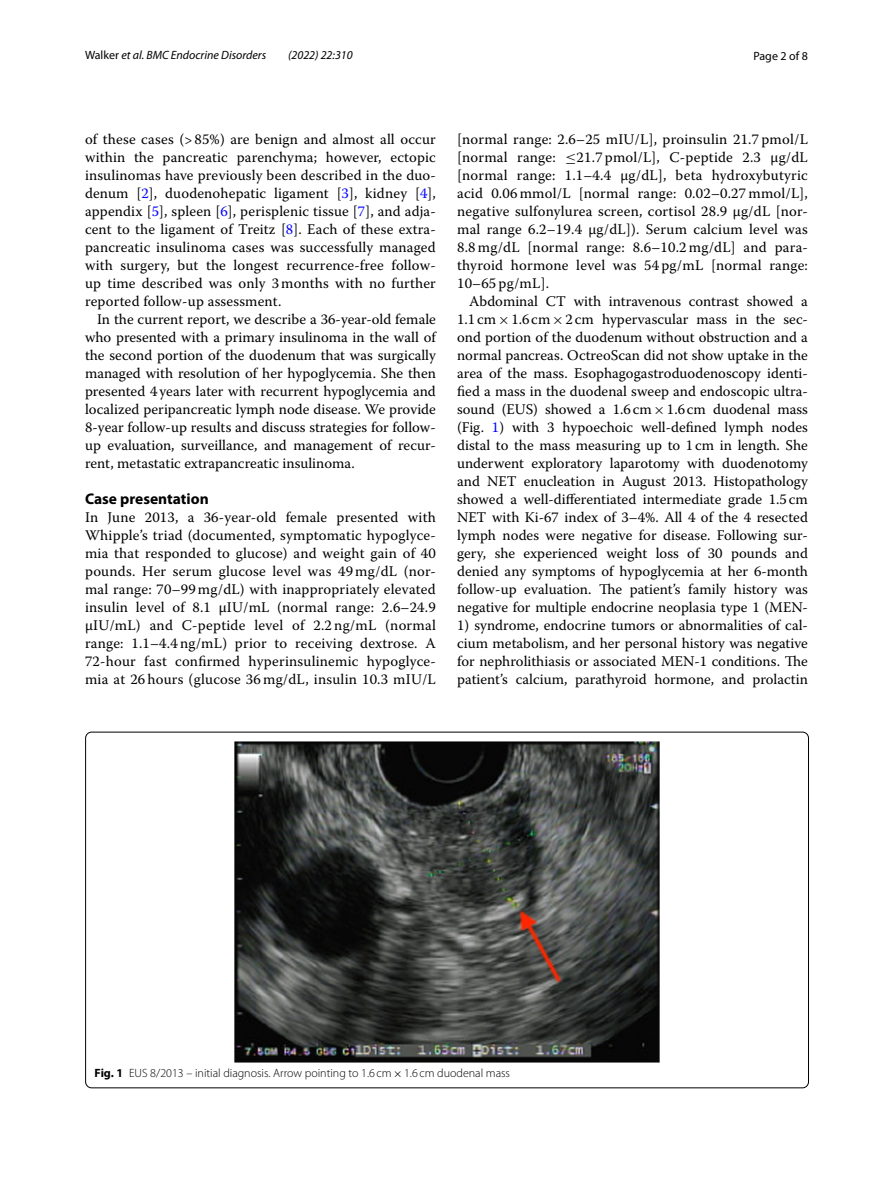
<style>
.page{position:relative;width:893px;height:1187px;background:#fff}
.page>*{position:absolute;margin:0;border:0;box-sizing:border-box;transform-origin:0 0}
.t1{font:700 15.45px "Myriad Pro";color:#000}
.t2{font:14.7px/18px "Warnock Pro";letter-spacing:.01em;color:#000;text-align:justify}
.t3{font:300 12px "Myriad Pro";color:#000}
.t4{font:italic 12px "Myriad Pro";color:#000}
.t5{font:12px "Myriad Pro";color:#000}
.s1{font-style:normal}
.s2{color:#00f}
.s3{font-family:"MTSY"}
.s4{font-weight:700}
.s5{font-family:"MTSY";font-weight:400}
</style>
<div class="page">
<img style="left:234px;top:741px;width:426px;height:321px">
<p class="t4" style="left:85px;top:48px;width:183px"><span class="s1">Walker</span> et al. BMC Endocrine Disorders</p>
<p class="t4" style="left:288px;top:48px;width:66px">(2022) 22:310</p>
<p class="t5" style="left:753px;top:48px;width:56px">Page 2 of 8</p>
<p class="t2" style="left:85px;top:130px;width:352px">of these cases (&gt; 85%) are benign and almost all occur within the pancreatic parenchyma; however, ectopic insulinomas have previously been described in the duo&shy;denum [<span class="s2">2</span>], duodenohepatic ligament [<span class="s2">3</span>], kidney [<span class="s2">4</span>], appendix [<span class="s2">5</span>], spleen [<span class="s2">6</span>], perisplenic tissue [<span class="s2">7</span>], and adja&shy;cent to the ligament of Treitz [<span class="s2">8</span>]. Each of these extra&shy;pancreatic insulinoma cases was successfully managed with surgery, but the longest recurrence-free follow&shy;up time described was only 3 months with no further reported follow-up assessment.</p>
<p class="t2" style="left:85px;top:310px;width:352px;text-indent:12px">In the current report, we describe a 36-year-old female who presented with a primary insulinoma in the wall of the second portion of the duodenum that was surgically managed with resolution of her hypoglycemia. She then presented 4years later with recurrent hypoglycemia and localized peripancreatic lymph node disease. We provide 8-year follow-up results and discuss strategies for follow&shy;up evaluation, surveillance, and management of recur&shy;rent, metastatic extrapancreatic insulinoma.</p>
<p class="t1" style="left:85px;top:488px;width:125px">Case presentation</p>
<p class="t2" style="left:85px;top:508px;width:352px">In June 2013, a 36-year-old female presented with Whipple’s triad (documented, symptomatic hypoglyce&shy;mia that responded to glucose) and weight gain of 40 pounds. Her serum glucose level was 49 mg/dL (nor&shy;mal range: 70–99 mg/dL) with inappropriately elevated insulin level of 8.1 μIU/mL (normal range: 2.6–24.9 μIU/mL) and C-peptide level of 2.2 ng/mL (normal range: 1.1–4.4 ng/mL) prior to receiving dextrose. A 72-hour fast confirmed hyperinsulinemic hypoglyce&shy;mia at 26 hours (glucose 36 mg/dL, insulin 10.3 mIU/L</p>
<p class="t2" style="left:457px;top:130px;width:352px">[normal range: 2.6–25 mIU/L], proinsulin 21.7 pmol/L [normal range: <span class="s3">≤</span>21.7 pmol/L], C-peptide 2.3 μg/dL [normal range: 1.1–4.4 μg/dL], beta hydroxybutyric acid 0.06 mmol/L [normal range: 0.02–0.27 mmol/L], negative sulfonylurea screen, cortisol 28.9 μg/dL [nor&shy;mal range 6.2–19.4 μg/dL]). Serum calcium level was 8.8 mg/dL [normal range: 8.6–10.2 mg/dL] and para&shy;thyroid hormone level was 54 pg/mL [normal range:<br>10–65 pg/mL].</p>
<p class="t2" style="left:457px;top:292px;width:352px;text-indent:12px">Abdominal CT with intravenous contrast showed a 1.1cm<span class="s3">×</span>1.6cm<span class="s3">×</span>2cm hypervascular mass in the sec&shy;ond portion of the duodenum without obstruction and a normal pancreas. OctreoScan did not show uptake in the area of the mass. Esophagogastroduodenoscopy identi&shy;fied a mass in the duodenal sweep and endoscopic ultra&shy;sound (EUS) showed a 1.6 cm<span class="s3">×</span>1.6cm duodenal mass (Fig. <span class="s2">1</span>) with 3 hypoechoic well-defined lymph nodes distal to the mass measuring up to 1cm in length. She underwent exploratory laparotomy with duodenotomy and NET enucleation in August 2013. Histopathology showed a well-differentiated intermediate grade 1.5cm NET with Ki-67 index of 3–4%. All 4 of the 4 resected lymph nodes were negative for disease. Following sur&shy;gery, she experienced weight loss of 30 pounds and denied any symptoms of hypoglycemia at her 6-month follow-up evaluation. The patient’s family history was negative for multiple endocrine neoplasia type 1 (MEN-</p>
<p class="t2" style="left:457px;top:616px;width:352px">1) syndrome, endocrine tumors or abnormalities of cal&shy;cium metabolism, and her personal history was negative for nephrolithiasis or associated MEN-1 conditions. The patient’s calcium, parathyroid hormone, and prolactin</p>
<p class="t3" style="left:95px;top:1066px;width:417px"><span class="s4">Fig. 1</span> EUS 8/2013 – initial diagnosis. Arrow pointing to 1.6 cm<span class="s5">×</span>1.6 cm duodenal mass</p>
</div>
